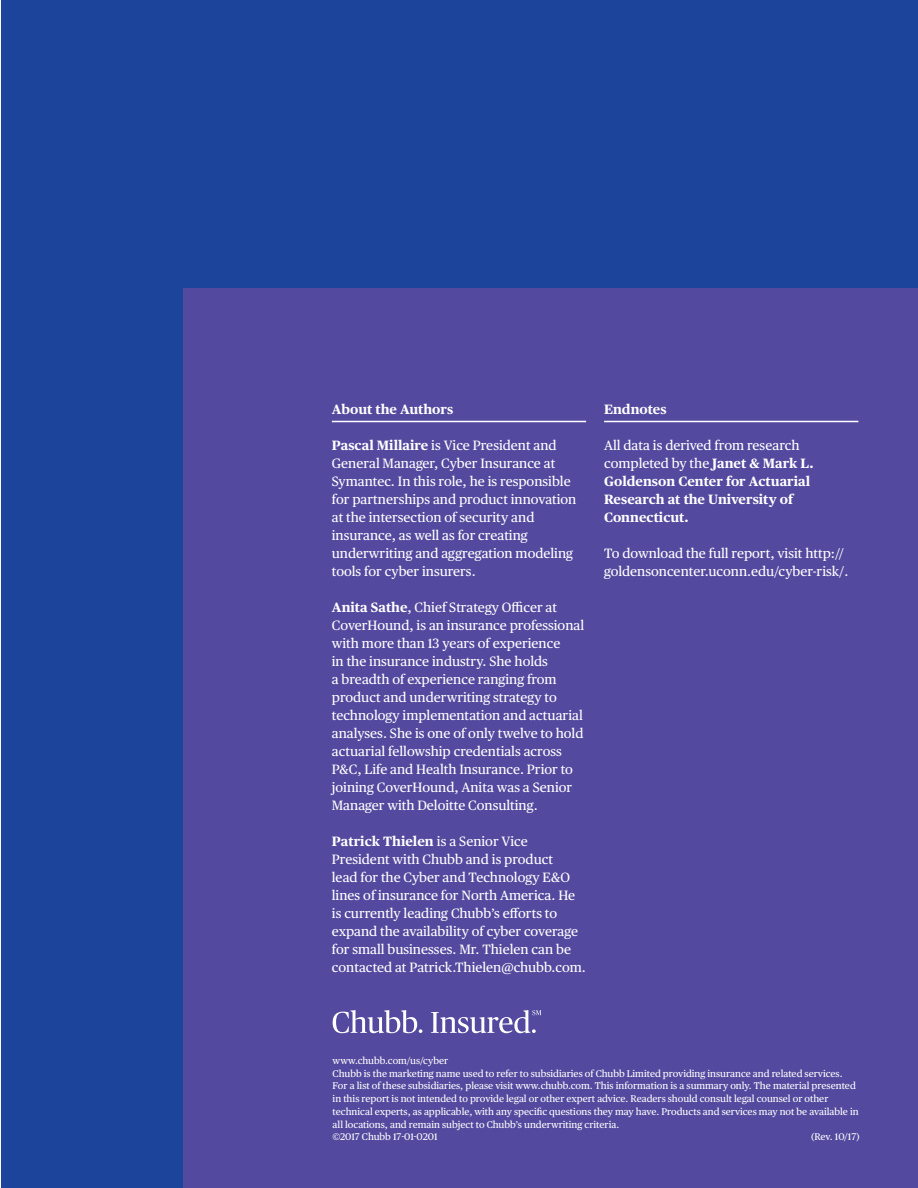
<style>
.page{position:relative;width:918px;height:1188px;background:#fff}
.page>*{position:absolute;margin:0;border:0;box-sizing:border-box;transform-origin:0 0}
.Body_Copy_KO{font:13.5px/18px "Chubb Publico Text";color:#fff}
.Body_Copy_KO-2{font:700 13.5px/18px "Chubb Publico Text";color:#fff}
.Headings_KO_Rule{font:700 13.5px "Chubb Publico Text";color:#fff}
.Headings_w__KO_under{font:700 13.5px "Chubb Publico Text";color:#fff}
.Legal{font:9.75px/12.8px "Chubb Publico Text";color:#fff}
.s1{font-weight:700}
.s2{font-weight:400}
</style>
<div class="page">
<div style="left:2px;top:0;width:916px;height:1188px;background:#1d449b"></div>
<div style="left:184px;top:288px;width:734px;height:900px;background:#534a9f"></div>
<hr style="left:332px;top:421px;width:254px;height:1px;background:#fff">
<hr style="left:604px;top:421px;width:254px;height:1px;background:#fff">
<svg style="left:333px;top:1010px;width:89px;height:23px"></svg>
<svg style="left:431px;top:1010px;width:110px;height:23px"></svg>
<p class="Headings_KO_Rule" style="left:332px;top:399px;width:123px">About the Authors</p>
<p class="Body_Copy_KO" style="left:332px;top:435px;width:246px"><span class="s1">Pascal Millaire</span> is Vice President and General Manager, Cyber Insurance at Symantec. In this role, he is responsible for partnerships and product innovation at the intersection of security and insurance, as well as for creating underwriting and aggregation modeling tools for cyber insurers.</p>
<p class="Body_Copy_KO" style="left:332px;top:597px;width:254px"><span class="s1">Anita Sathe</span>, Chief Strategy Officer at CoverHound, is an insurance professional with more than 13 years of experience<br>in the insurance industry. She holds<br>a breadth of experience ranging from product and underwriting strategy to technology implementation and actuarial analyses. She is one of only twelve to hold actuarial fellowship credentials across P&amp;C, Life and Health Insurance. Prior to joining CoverHound, Anita was a Senior Manager with Deloitte Consulting.</p>
<p class="Body_Copy_KO" style="left:332px;top:831px;width:255px"><span class="s1">Patrick Thielen</span> is a Senior Vice President with Chubb and is product<br>lead for the Cyber and Technology E&amp;O lines of insurance for North America. He is currently leading Chubb’s efforts to expand the availability of cyber coverage for small businesses. Mr. Thielen can be contacted at Patrick.Thielen@chubb.com.</p>
<p class="Headings_w__KO_under" style="left:604px;top:399px;width:64px">Endnotes</p>
<p class="Body_Copy_KO-2" style="left:604px;top:435px;width:211px"><span class="s2">All data is derived from research completed by the</span> Janet &amp; Mark L.<br>Goldenson Center for Actuarial<br>Research at the University of<br>Connecticut.</p>
<p class="Body_Copy_KO" style="left:604px;top:543px;width:246px">To download the full report, visit http:// goldensoncenter.uconn.edu/cyber-risk/.</p>
<p class="Legal" style="left:333px;top:1054px;width:117px">www.chubb.com/us/cyber</p>
<p class="Legal" style="left:333px;top:1066px;width:528px">Chubb is the marketing name used to refer to subsidiaries of Chubb Limited providing insurance and related services.<br>For a list of these subsidiaries, please visit www.chubb.com. This information is a summary only. The material presented in this report is not intended to provide legal or other expert advice. Readers should consult legal counsel or other technical experts, as applicable, with any specific questions they may have. Products and services may not be available in all locations, and remain subject to Chubb’s underwriting criteria.</p>
<p class="Legal" style="left:333px;top:1130px;width:106px">©2017 Chubb 17-01-0201</p>
<p class="Legal" style="left:811px;top:1130px;width:50px">(Rev. 10/17)</p>
</div>
